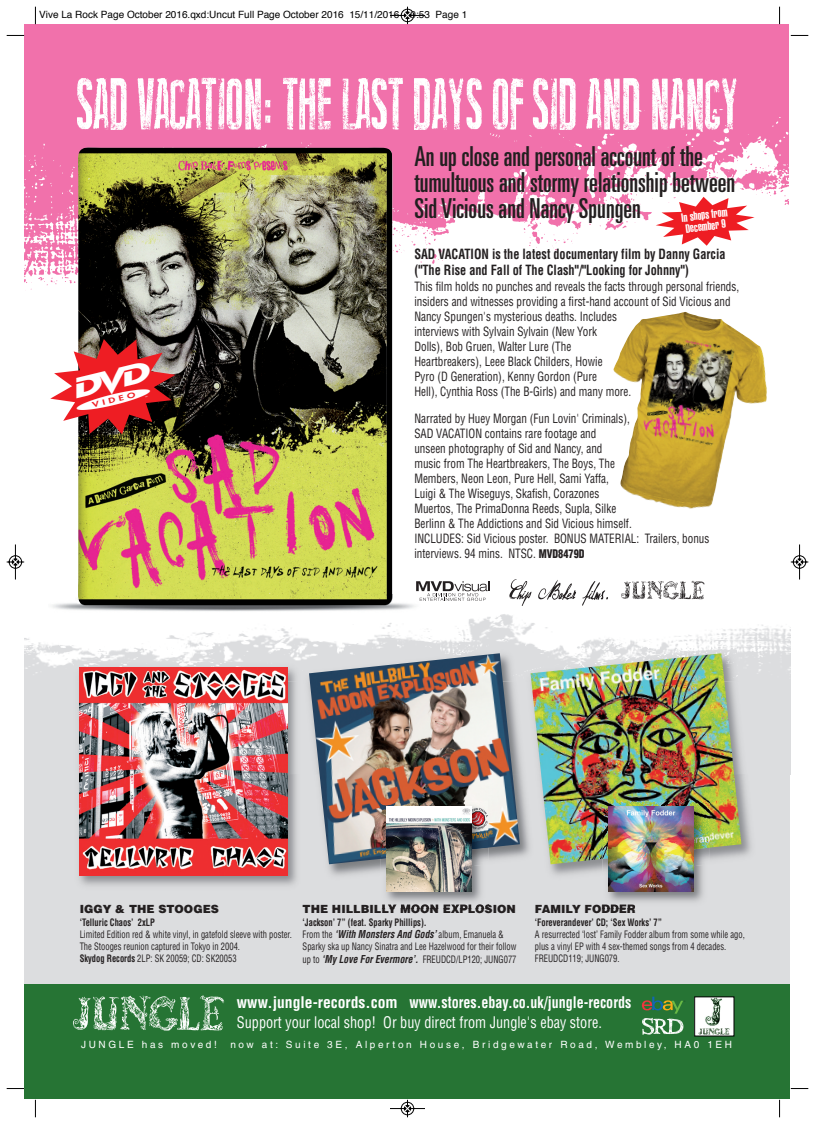
<style>
.page{position:relative;width:815px;height:1124px;background:#fff}
.page>*{position:absolute;margin:0;border:0;box-sizing:border-box;transform-origin:0 0}
.t1{font:ultra-condensed 27.5px/26.2px "Univers LT Std";color:#231f20;scale:.95 1}
.t2{font:700 condensed 15.62px "Helvetica LT";color:#fff}
.t3{font:condensed 15.62px "Helvetica LT";color:#fff;scale:.91 1}
.t4{font:700 condensed 13.75px/16.5px "Helvetica LT";color:#231f20;scale:.89 1}
.t5{font:condensed 12.5px/15px "Helvetica LT";color:#231f20;scale:.89 1}
.t6{font:900 extra-condensed 11.88px/11.4px "Helvetica LT";color:#fff;scale:1.18 1}
.t7{font:900 11.25px "Helvetica LT";color:#231f20}
.t8{font:condensed 10px/12px "Helvetica LT";color:#231f20;scale:.85 1}
.t9{font:10px "Helvetica";color:#000}
.t10{font:10px "Helvetica LT";letter-spacing:.265em;color:#fff}
.t11{font:700 condensed 10px "Helvetica LT";color:#231f20;scale:.85 1}
.s1{font-weight:900;font-size:11.62px}
.s2{font-weight:700}
.s3{font-weight:700;font-style:italic;font-size:10.62px}
</style>
<div class="page">
<div style="left:25px;top:681px;width:765px;height:417px;background:#dcdddf"></div>
<img style="left:25px;top:599px;width:765px;height:82px">
<img style="left:25px;top:25px;width:764px;height:265px">
<div style="left:25px;top:984px;width:765px;height:114px;background:#267434"></div>
<img style="left:696px;top:998px;width:36px;height:36px">
<div style="left:694px;top:996px;width:40px;height:40px;border:1px solid #000"></div>
<img style="left:73px;top:995px;width:151px;height:36px">
<svg style="left:77px;top:78px;width:660px;height:52px"></svg>
<svg style="left:656px;top:197px;width:99px;height:49px"></svg>
<svg style="left:642px;top:996px;width:43px;height:17px"></svg>
<img style="left:642px;top:1017px;width:42px;height:18px">
<img style="left:48px;top:148px;width:374px;height:468px">
<img style="left:613px;top:312px;width:154px;height:197px">
<img style="left:79px;top:774px;width:218px;height:112px">
<img style="left:74px;top:661px;width:230px;height:113px">
<img style="left:80px;top:667px;width:207px;height:208px">
<img style="left:328px;top:774px;width:202px;height:102px">
<img style="left:304px;top:646px;width:214px;height:35px">
<svg style="left:302px;top:668px;width:3px;height:15px"></svg>
<img style="left:309px;top:653px;width:211px;height:211px">
<img style="left:381px;top:875px;width:107px;height:27px">
<img style="left:382px;top:904px;width:106px;height:3px">
<img style="left:381px;top:858px;width:107px;height:17px">
<img style="left:381px;top:800px;width:107px;height:58px">
<img style="left:387px;top:806px;width:85px;height:85px">
<img style="left:550px;top:774px;width:201px;height:101px">
<img style="left:524px;top:646px;width:216px;height:35px">
<img style="left:531px;top:653px;width:210px;height:211px">
<img style="left:608px;top:875px;width:95px;height:27px">
<img style="left:602px;top:904px;width:33px;height:3px">
<img style="left:602px;top:858px;width:108px;height:17px">
<img style="left:602px;top:800px;width:108px;height:58px">
<img style="left:608px;top:806px;width:85px;height:85px">
<svg style="left:416px;top:581px;width:73px;height:19px"></svg>
<img style="left:621px;top:580px;width:83px;height:19px">
<img style="left:502px;top:579px;width:117px;height:32px">
<svg style="left:35px;top:7px;width:1px;height:17px"></svg>
<svg style="left:7px;top:35px;width:17px;height:1px"></svg>
<svg style="left:779px;top:7px;width:1px;height:17px"></svg>
<svg style="left:791px;top:35px;width:17px;height:1px"></svg>
<svg style="left:35px;top:1099px;width:1px;height:18px"></svg>
<svg style="left:7px;top:1088px;width:17px;height:1px"></svg>
<svg style="left:779px;top:1099px;width:1px;height:18px"></svg>
<svg style="left:791px;top:1088px;width:17px;height:1px"></svg>
<svg style="left:389px;top:6px;width:37px;height:19px"></svg>
<svg style="left:389px;top:1098px;width:37px;height:19px"></svg>
<svg style="left:6px;top:544px;width:19px;height:36px"></svg>
<svg style="left:790px;top:544px;width:19px;height:36px"></svg>
<svg style="left:50px;top:339px;width:126px;height:95px"></svg>
<p class="t9" style="left:39px;top:10px;width:430px">Vive La Rock Page October 2016.qxd:Uncut Full Page October 2016 15/11/2016 09:53 Page 1</p>
<h1 class="t1" style="left:414px;top:145px;width:339px">An up close and personal account of the tumultuous and stormy relationship between<br>Sid Vicious and Nancy Spungen</h1>
<p class="t6" style="left:681px;top:213px;width:41px;rotate:-7deg">In shops from<br>December 9</p>
<p class="t4" style="left:414px;top:245px;width:351px">SAD VACATION is the latest documentary film by Danny Garcia ("The Rise and Fall of The Clash"/"Looking for Johnny")</p>
<p class="t5" style="left:414px;top:279px;width:367px">This film holds no punches and reveals the facts through personal friends, insiders and witnesses providing a first-hand account of Sid Vicious and Nancy Spungen's mysterious deaths. Includes<br>interviews with Sylvain Sylvain (New York<br>Dolls), Bob Gruen, Walter Lure (The<br>Heartbreakers), Leee Black Childers, Howie<br>Pyro (D Generation), Kenny Gordon (Pure<br>Hell), Cynthia Ross (The B-Girls) and many more.</p>
<p class="t5" style="left:414px;top:411px;width:333px">Narrated by Huey Morgan (Fun Lovin' Criminals),<br>SAD VACATION contains rare footage and<br>unseen photography of Sid and Nancy, and<br>music from The Heartbreakers, The Boys, The<br>Members, Neon Leon, Pure Hell, Sami Yaffa,<br>Luigi &amp; The Wiseguys, Skafish, Corazones<br>Muertos, The PrimaDonna Reeds, Supla, Silke<br>Berlinn &amp; The Addictions and Sid Vicious himself.<br>INCLUDES: Sid Vicious poster. BONUS MATERIAL: Trailers, bonus interviews. 94 mins. NTSC. <span class="s1">MVD8479D</span></p>
<p class="t7" style="left:80px;top:904px;width:141px">IGGY &amp; THE STOOGES</p>
<p class="t11" style="left:80px;top:916px;width:90px">‘Telluric Chaos’ 2xLP</p>
<p class="t8" style="left:80px;top:927px;width:251px">Limited Edition red &amp; white vinyl, in gatefold sleeve with poster.<br>The Stooges reunion captured in Tokyo in 2004.<br><span class="s2">Skydog Records</span> 2LP: SK 20059; CD: SK20053</p>
<p class="t7" style="left:303px;top:904px;width:215px">THE HILLBILLY MOON EXPLOSION</p>
<p class="t8" style="left:303px;top:915px;width:253px;line-height:12.4px"><span class="s2">‘Jackson’ 7” (feat. Sparky Phillips).<br></span>From the <span class="s3">‘With Monsters And Gods’</span> album, Emanuela &amp; Sparky ska up Nancy Sinatra and Lee Hazelwood for their follow up to <span class="s3">‘My Love For Evermore’.</span> FREUDCD/LP120; JUNG077</p>
<p class="t7" style="left:535px;top:904px;width:102px">FAMILY FODDER</p>
<p class="t11" style="left:535px;top:916px;width:151px">‘Foreverandever’ CD; ‘Sex Works’ 7”</p>
<p class="t8" style="left:535px;top:927px;width:249px">A resurrected ‘lost’ Family Fodder album from some while ago, plus a vinyl EP with 4 sex-themed songs from 4 decades.<br>FREUDCD119; JUNG079.</p>
<p class="t2" style="left:237px;top:992px;width:396px">www.jungle-records.com www.stores.ebay.co.uk/jungle-records</p>
<p class="t3" style="left:237px;top:1012px;width:403px">Support your local shop! Or buy direct from Jungle's ebay store.</p>
<p class="t10" style="left:81px;top:1040px;width:137px">JUNGLE has moved!</p>
<p class="t10" style="left:230px;top:1040px;width:503px">now at: Suite 3E, Alperton House, Bridgewater Road, Wembley, HA0 1EH</p>
</div>
